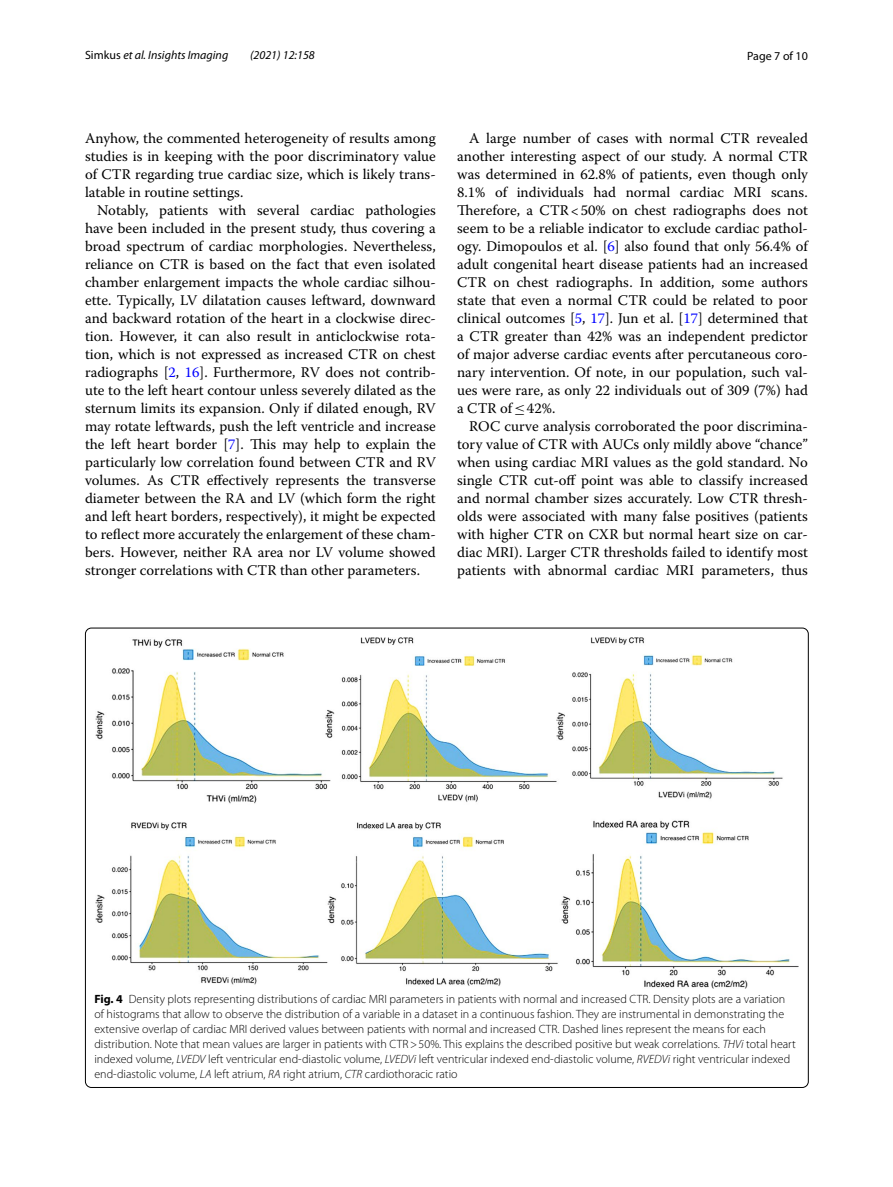
<style>
.page{position:relative;width:893px;height:1187px;background:#fff}
.page>*{position:absolute;margin:0;border:0;box-sizing:border-box;transform-origin:0 0}
.t1{font:14.7px/18px "Warnock Pro";color:#000;text-align:justify}
.t2{font:300 12px/15px "Myriad Pro";color:#000}
.t3{font:italic 12px "Myriad Pro";color:#000}
.t4{font:12px "Myriad Pro";color:#000}
.s1{font-style:normal}
.s2{color:#00f}
.s3{font-family:"MTSY"}
.s4{font-weight:700}
.s5{font-style:italic}
</style>
<div class="page">
<img style="left:95px;top:637px;width:703px;height:351px">
<p class="t3" style="left:85px;top:48px;width:145px"><span class="s1">Simkus</span> et al. Insights Imaging</p>
<p class="t3" style="left:250px;top:48px;width:66px">(2021) 12:158</p>
<p class="t4" style="left:747px;top:48px;width:62px">Page 7 of 10</p>
<p class="t1" style="left:85px;top:128px;width:352px">Anyhow, the commented heterogeneity of results among studies is in keeping with the poor discriminatory value of CTR regarding true cardiac size, which is likely trans&shy;latable in routine settings.</p>
<p class="t1" style="left:85px;top:200px;width:352px;text-indent:12px">Notably, patients with several cardiac pathologies have been included in the present study, thus covering a broad spectrum of cardiac morphologies. Nevertheless, reliance on CTR is based on the fact that even isolated chamber enlargement impacts the whole cardiac silhou&shy;ette. Typically, LV dilatation causes leftward, downward and backward rotation of the heart in a clockwise direc&shy;tion. However, it can also result in anticlockwise rota&shy;tion, which is not expressed as increased CTR on chest radiographs [<span class="s2">2</span>, <span class="s2">16</span>]. Furthermore, RV does not contrib&shy;ute to the left heart contour unless severely dilated as the sternum limits its expansion. Only if dilated enough, RV may rotate leftwards, push the left ventricle and increase the left heart border [<span class="s2">7</span>]. This may help to explain the particularly low correlation found between CTR and RV volumes. As CTR effectively represents the transverse diameter between the RA and LV (which form the right and left heart borders, respectively), it might be expected to reflect more accurately the enlargement of these cham&shy;bers. However, neither RA area nor LV volume showed stronger correlations with CTR than other parameters.</p>
<p class="t1" style="left:457px;top:128px;width:352px;text-indent:12px">A large number of cases with normal CTR revealed another interesting aspect of our study. A normal CTR was determined in 62.8% of patients, even though only 8.1% of individuals had normal cardiac MRI scans.<br>Therefore, a CTR&lt;50% on chest radiographs does not seem to be a reliable indicator to exclude cardiac pathol&shy;ogy. Dimopoulos et al. [<span class="s2">6</span>] also found that only 56.4% of adult congenital heart disease patients had an increased CTR on chest radiographs. In addition, some authors state that even a normal CTR could be related to poor clinical outcomes [<span class="s2">5</span>, <span class="s2">17</span>]. Jun et al. [<span class="s2">17</span>] determined that a CTR greater than 42% was an independent predictor of major adverse cardiac events after percutaneous coro&shy;nary intervention. Of note, in our population, such val&shy;ues were rare, as only 22 individuals out of 309 (7%) had a CTR of<span class="s3">≤</span>42%.</p>
<p class="t1" style="left:457px;top:416px;width:352px;text-indent:12px">ROC curve analysis corroborated the poor discrimina&shy;tory value of CTR with AUCs only mildly above “chance” when using cardiac MRI values as the gold standard. No single CTR cut-off point was able to classify increased and normal chamber sizes accurately. Low CTR thresh&shy;olds were associated with many false positives (patients with higher CTR on CXR but normal heart size on car&shy;diac MRI). Larger CTR thresholds failed to identify most patients with abnormal cardiac MRI parameters, thus</p>
<p class="t2" style="left:94px;top:992px;width:703px"><span class="s4">Fig. 4</span> Density plots representing distributions of cardiac MRI parameters in patients with normal and increased CTR. Density plots are a variation of histograms that allow to observe the distribution of a variable in a dataset in a continuous fashion. They are instrumental in demonstrating the extensive overlap of cardiac MRI derived values between patients with normal and increased CTR. Dashed lines represent the means for each distribution. Note that mean values are larger in patients with CTR&gt;50%. This explains the described positive but weak correlations. <span class="s5">THVi</span> total heart indexed volume, <span class="s5">LVEDV</span> left ventricular end-diastolic volume, <span class="s5">LVEDVi</span> left ventricular indexed end-diastolic volume, <span class="s5">RVEDVi</span> right ventricular indexed end-diastolic volume, <span class="s5">LA</span> left atrium, <span class="s5">RA</span> right atrium, <span class="s5">CTR</span> cardiothoracic ratio</p>
</div>
